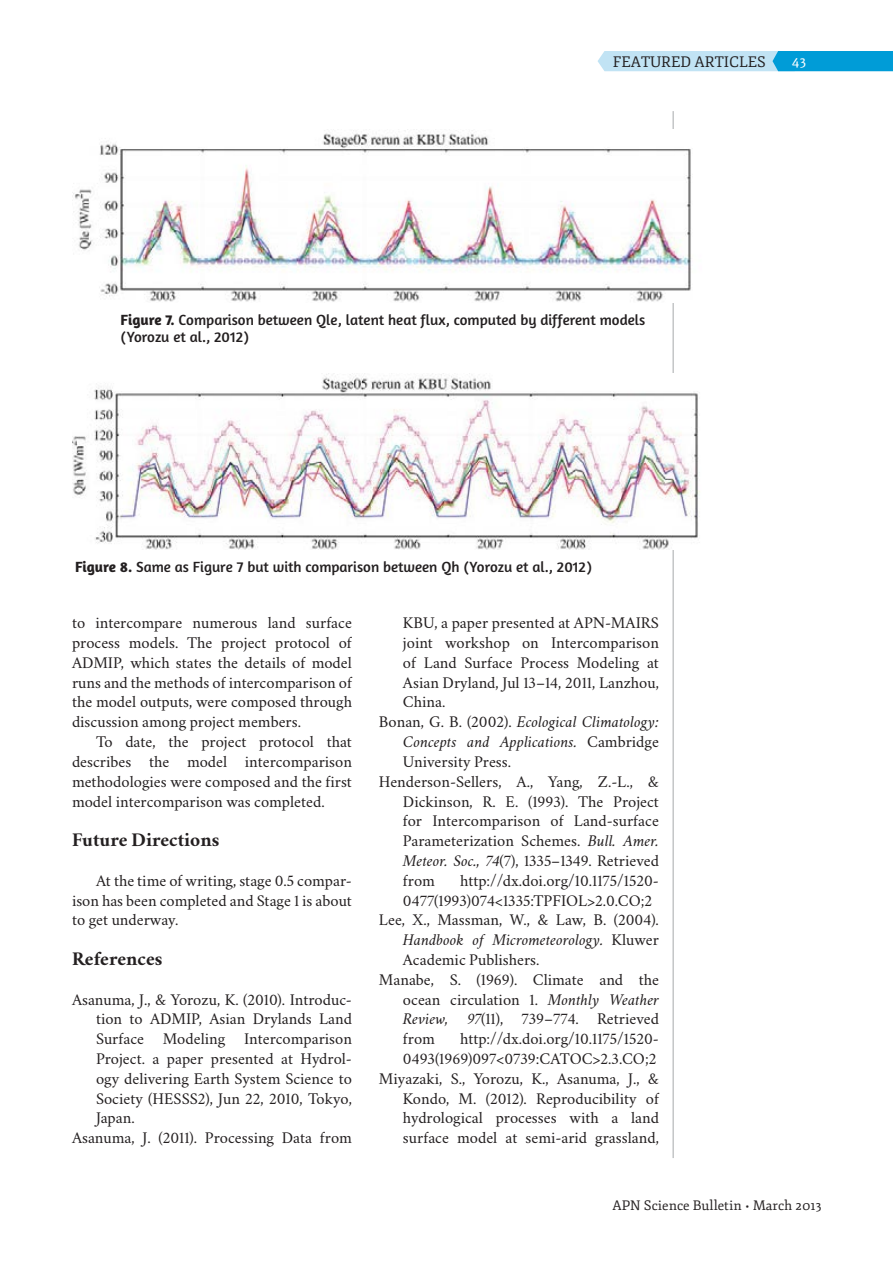
<style>
.page{position:relative;width:893px;height:1263px;background:#fff}
.page>*{position:absolute;margin:0;border:0;box-sizing:border-box;transform-origin:0 0}
.Heading_1{font:700 19.5px "Crimson";color:#231f20}
.References{font:16.5px/19.8px "Crimson";color:#231f20;text-align:justify}
.Main_text{font:16.5px/19.8px "Crimson";color:#231f20;text-align:justify}
.References-2{font:italic 16.5px/19.8px "Crimson";color:#231f20;text-align:justify}
.figure_caption{font:15px/16.5px "Amaranth";color:#231f20}
.t1{font:15px "Fjord One";color:#231f20}
.t2{font:15px "Fjord One";color:#fff}
.t3{font:13.5px "Fjord One";color:#231f20}
.s1{font-weight:700}
.s2{font-style:normal}
.s3{font-style:italic}
</style>
<div class="page">
<svg style="left:597px;top:51px;width:296px;height:20px;background:#75c7e8"></svg>
<hr style="left:673px;top:111px;width:1px;height:1047px;background:#a7a9ac">
<img style="left:72px;top:129px;width:619px;height:173px">
<img style="left:72px;top:374px;width:628px;height:176px">
<p class="t1" style="left:613px;top:53px;width:154px">FEATURED ARTICLES</p>
<p class="t2" style="left:792px;top:52px;width:16px">43</p>
<p class="figure_caption" style="left:121px;top:312px;width:526px"><span class="s1">Figure 7.</span> Comparison between Qle, latent heat flux, computed by different models (Yorozu et al., 2012)</p>
<p class="figure_caption" style="left:75px;top:558px;width:518px"><span class="s1">Figure 8.</span> Same as Figure 7 but with comparison between Qh (Yorozu et al., 2012)</p>
<p class="Main_text" style="left:72px;top:612px;width:281px">to intercompare numerous land surface process models. The project protocol of ADMIP, which states the details of model runs and the methods of intercomparison of the model outputs, were composed through discussion among project members.</p>
<p class="Main_text" style="left:72px;top:731px;width:281px;text-indent:24px">To date, the project protocol that describes the model intercomparison methodologies were composed and the first model intercomparison was completed.</p>
<p class="Heading_1" style="left:72px;top:825px;width:149px">Future Directions</p>
<p class="Main_text" style="left:72px;top:870px;width:281px;text-indent:24px">At the time of writing, stage 0.5 compar&shy;ison has been completed and Stage 1 is about to get underway.</p>
<p class="Heading_1" style="left:72px;top:944px;width:92px">References</p>
<p class="References" style="left:96px;top:988px;width:257px;text-indent:-24px">Asanuma, J., &amp; Yorozu, K. (2010). Introduc&shy;tion to ADMIP, Asian Drylands Land Surface Modeling Intercomparison Project. a paper presented at Hydrol&shy;ogy delivering Earth System Science to Society (HESSS2), Jun 22, 2010, Tokyo, Japan.</p>
<p class="References" style="left:72px;top:1127px;width:281px">Asanuma, J. (2011). Processing Data from</p>
<p class="References" style="left:403px;top:612px;width:257px">KBU, a paper presented at APN-MAIRS joint workshop on Intercomparison of Land Surface Process Modeling at Asian Dryland, Jul 13–14, 2011, Lanzhou, China.</p>
<p class="References-2" style="left:403px;top:712px;width:257px;text-indent:-24px"><span class="s2">Bonan, G. B. (2002).</span> Ecological Climatology:<br>Concepts and Applications. <span class="s2">Cambridge University Press.</span></p>
<p class="References" style="left:403px;top:771px;width:257px;text-indent:-24px">Henderson-Sellers, A., Yang, Z.-L., &amp; Dickinson, R. E. (1993). The Project for Intercomparison of Land-surface Parameterization Schemes. <span class="s3">Bull. Amer.<br>Meteor. Soc., 74</span>(7), 1335–1349. Retrieved from</p>
<p class="References" style="left:403px;top:870px;width:257px;text-indent:57px">http://dx.doi.org/10.1175/1520-<br>0477(1993)074&lt;1335:TPFIOL&gt;2.0.CO;2</p>
<p class="References" style="left:403px;top:909px;width:257px;text-indent:-24px">Lee, X., Massman, W., &amp; Law, B. (2004).<br><span class="s3">Handbook of Micrometeorology.</span> Kluwer Academic Publishers.</p>
<p class="References" style="left:403px;top:969px;width:257px;text-indent:-24px">Manabe, S. (1969). Climate and the ocean circulation 1. <span class="s3">Monthly Weather Review, 97</span>(11), 739–774. Retrieved from</p>
<p class="References" style="left:403px;top:1028px;width:257px;text-align:right">http://dx.doi.org/10.1175/1520-<br>0493(1969)097&lt;0739:CATOC&gt;2.3.CO;2</p>
<p class="References" style="left:403px;top:1068px;width:257px;text-indent:-24px">Miyazaki, S., Yorozu, K., Asanuma, J., &amp; Kondo, M. (2012). Reproducibility of hydrological processes with a land surface model at semi-arid grassland,</p>
<p class="t3" style="left:612px;top:1198px;width:211px">APN Science Bulletin • March 2013</p>
</div>
